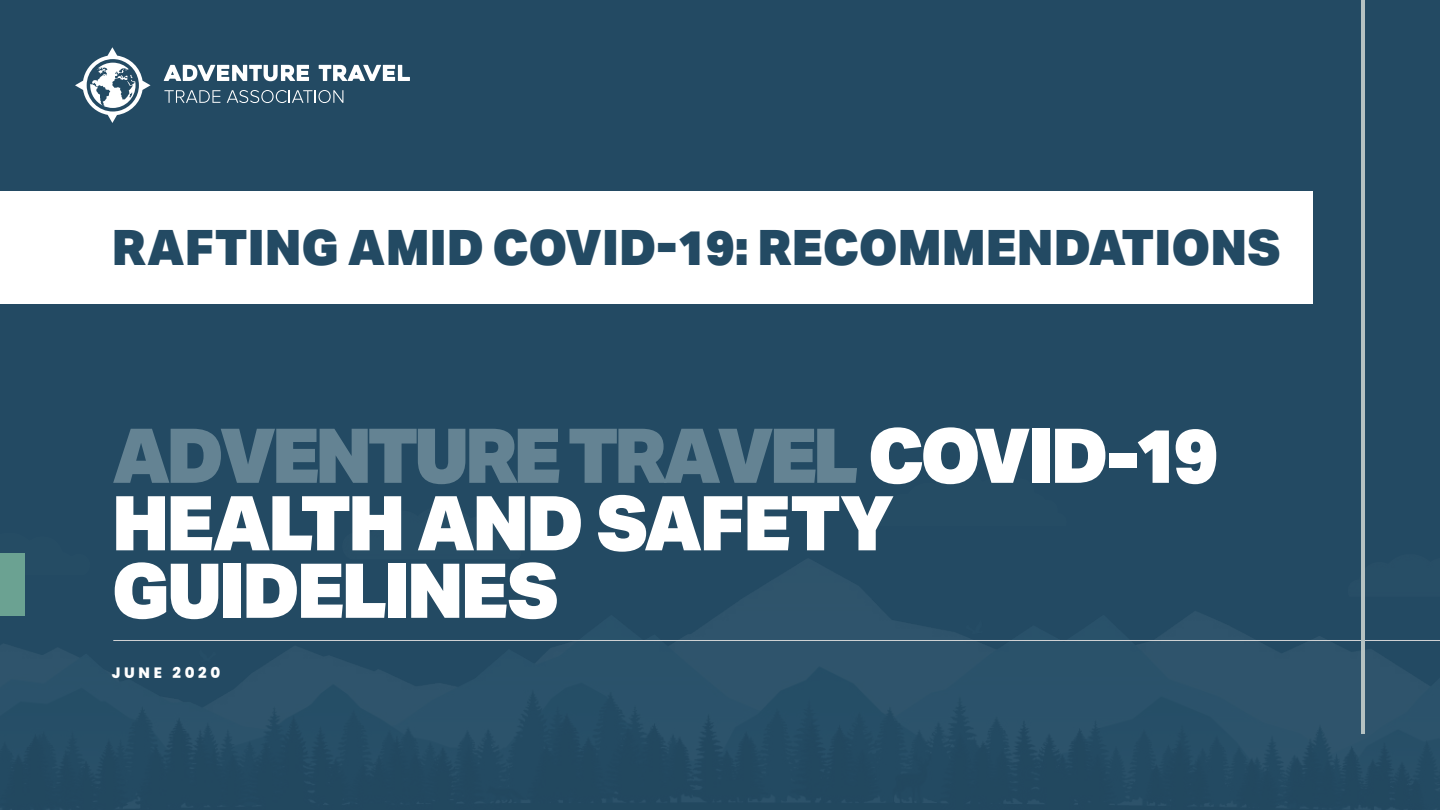
<style>
.page{position:relative;width:1440px;height:810px;background:#234a63}
.page>*{position:absolute;margin:0;border:0;box-sizing:border-box;transform-origin:0 0}
.t1{font:900 75.75px/67.5px "Aktiv Grotesk";letter-spacing:-.045em;color:#fff}
.t2{font:900 48.75px "Aktiv Grotesk";color:#234a63}
.t3{font:800 15px "Poppins";letter-spacing:.25em;color:#fff}
.s1{color:#648393}
</style>
<div class="page">
<img style="left:0;top:553px;width:1429px;height:257px">
<hr style="left:113px;top:640px;width:1327px;height:1px;background:#d1d3d4">
<div style="left:0;top:554px;width:25px;height:62px;background:#6ba292"></div>
<hr style="left:1361px;top:0;width:4px;height:733px;background:#b5c2c2">
<div style="left:0;top:191px;width:1312px;height:113px;background:#fff"></div>
<svg style="left:164px;top:65px;width:145px;height:16px"></svg>
<svg style="left:319px;top:65px;width:91px;height:16px"></svg>
<svg style="left:164px;top:90px;width:56px;height:13px"></svg>
<svg style="left:227px;top:90px;width:116px;height:13px"></svg>
<svg style="left:75px;top:47px;width:76px;height:76px"></svg>
<p class="t2" style="left:112px;top:216px;width:1171px">RAFTING AMID COVID-19: RECOMMENDATIONS</p>
<p class="t1" style="left:112px;top:420px;width:1109px"><span class="s1">ADVENTURE TRAVEL</span> COVID-19<br>HEALTH AND SAFETY<br>GUIDELINES</p>
<p class="t3" style="left:112px;top:664px;width:110px">JUNE 2020</p>
</div>
